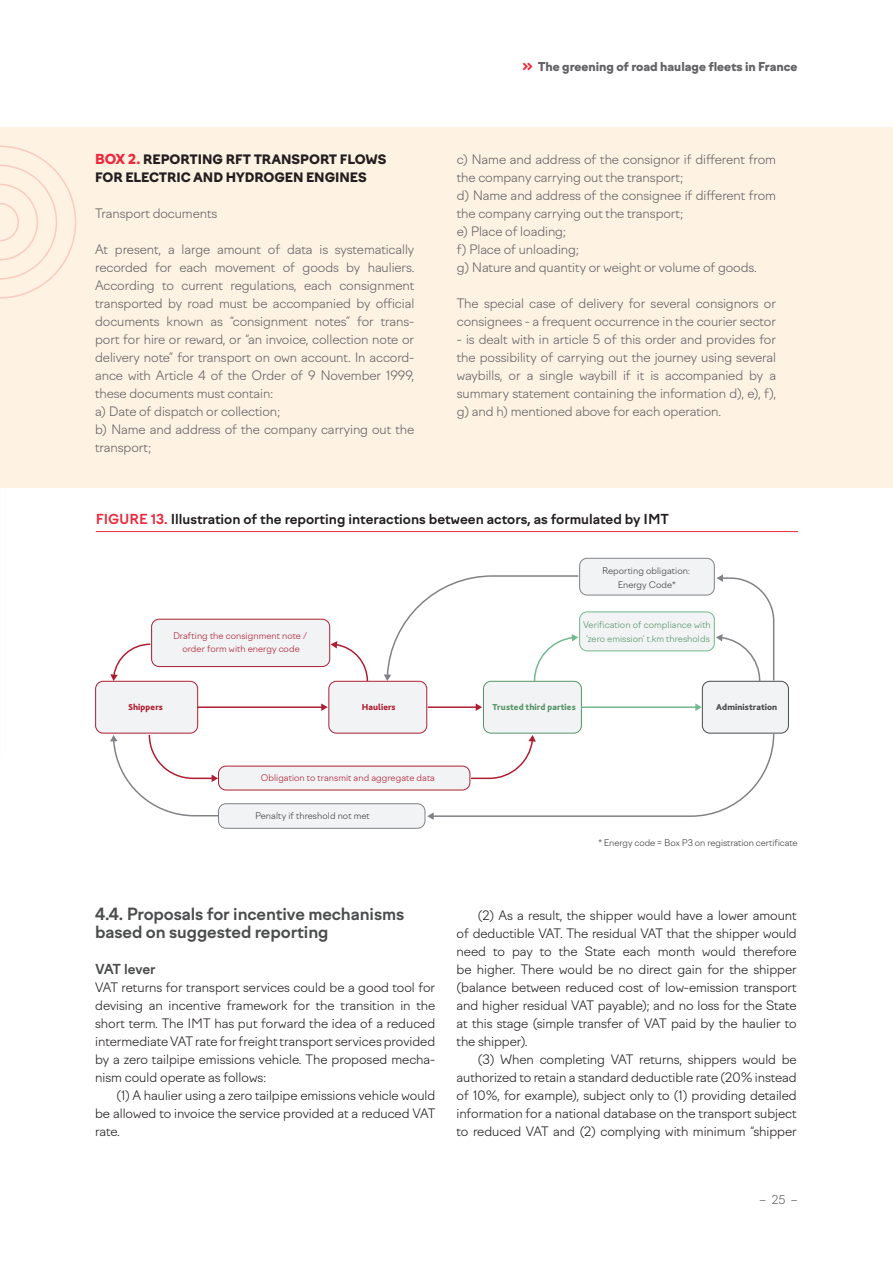
<style>
.page{position:relative;width:893px;height:1263px;background:#fff}
.page>*{position:absolute;margin:0;border:0;box-sizing:border-box;transform-origin:0 0}
.t1{font:700 16.5px/18px "Factor A";letter-spacing:-.005em;color:#4b4c4d}
.t2{font:700 13.5px "Factor A";color:#231f20}
.t3{font:700 13.5px "Factor A";letter-spacing:-.01em;color:#4b4c4d}
.t4{font:300 12.75px/18px "Factor A";letter-spacing:-.005em;color:#636366}
.t5{font:300 12.75px/18px "Factor A";letter-spacing:-.005em;color:#231f20;text-align:justify}
.t6{font:900 12.75px/18px "Factor A";letter-spacing:-.01em;color:#231f20}
.t7{font:900 12px "Factor A";color:#636366}
.t8{font:300 12px "Factor A";color:#636366}
.t9{font:300 9px/13.5px "Factor A";letter-spacing:.005em;color:#3e3e3f;text-align:center}
.t10{font:300 9px/13.5px "Factor A";letter-spacing:.01em;color:#ae1e32;text-align:center}
.t11{font:300 9px/13.5px "Factor A";letter-spacing:.01em;color:#559469;text-align:center}
.t12{font:800 9px "Bliss Pro";letter-spacing:.01em;color:#559469}
.t13{font:800 9px "Bliss Pro";letter-spacing:.01em;color:#ae1e32}
.t14{font:800 9px "Bliss Pro";letter-spacing:.01em;color:#4b4c4d}
.s1{font-size:13.5px;color:#ed283c}
.s2{color:#ed283c}
</style>
<div class="page">
<div style="left:1px;top:128px;width:892px;height:360px;background:#fef2e3"></div>
<svg style="left:0;top:146px;width:76px;height:153px"></svg>
<div style="left:77px;top:486px;width:738px;height:378px;background:#fff"></div>
<hr style="left:96px;top:531px;width:702px;height:1px;background:#ed283c">
<div style="left:96px;top:681px;width:102px;height:52px;background:#f2f3f4;border-radius:8px"></div>
<div style="left:95px;top:681px;width:103px;height:52px;border:1px solid #ae1e32;border-radius:8px"></div>
<div style="left:329px;top:681px;width:98px;height:52px;background:#f2f3f4;border-radius:8px"></div>
<div style="left:328px;top:681px;width:99px;height:52px;border:1px solid #ae1e32;border-radius:8px"></div>
<div style="left:483px;top:681px;width:98px;height:52px;background:#f2f3f4;border-radius:8px"></div>
<div style="left:483px;top:681px;width:99px;height:52px;border:1px solid #559469;border-radius:8px"></div>
<div style="left:702px;top:681px;width:86px;height:52px;background:#f2f3f4;border-radius:8px"></div>
<div style="left:702px;top:681px;width:87px;height:52px;border:1px solid #4b4c4d;border-radius:8px"></div>
<div style="left:152px;top:619px;width:178px;height:47px;background:#f2f3f4;border-radius:8px"></div>
<div style="left:151px;top:619px;width:179px;height:48px;border:1px solid #ae1e32;border-radius:8px"></div>
<div style="left:580px;top:558px;width:134px;height:37px;background:#f2f3f4;border-radius:7px"></div>
<div style="left:579px;top:558px;width:136px;height:37px;border:1px solid #808285;border-radius:7px"></div>
<div style="left:580px;top:612px;width:134px;height:39px;background:#f2f3f4;border-radius:8px"></div>
<div style="left:579px;top:611px;width:136px;height:40px;border:1px solid #73b88f;border-radius:8px"></div>
<div style="left:219px;top:766px;width:251px;height:24px;background:#f2f3f4;border-radius:8px"></div>
<div style="left:218px;top:766px;width:252px;height:24px;border:1px solid #ae1e32;border-radius:8px"></div>
<svg style="left:110px;top:643px;width:42px;height:38px"></svg>
<svg style="left:716px;top:574px;width:59px;height:108px"></svg>
<svg style="left:384px;top:574px;width:196px;height:108px"></svg>
<svg style="left:427px;top:732px;width:348px;height:88px"></svg>
<svg style="left:110px;top:733px;width:110px;height:84px"></svg>
<svg style="left:331px;top:641px;width:38px;height:41px"></svg>
<hr style="left:198px;top:706px;width:124px;height:2px;background:#ae1e32">
<svg style="left:321px;top:703px;width:7px;height:8px"></svg>
<hr style="left:428px;top:706px;width:49px;height:2px;background:#ae1e32">
<svg style="left:476px;top:703px;width:6px;height:8px"></svg>
<hr style="left:581px;top:706px;width:115px;height:2px;background:#73b88f">
<svg style="left:695px;top:703px;width:7px;height:8px"></svg>
<div style="left:219px;top:804px;width:206px;height:24px;background:#f2f3f4;border-radius:8px"></div>
<div style="left:218px;top:803px;width:207px;height:26px;border:1px solid #808285;border-radius:8px"></div>
<p class="t6" style="left:95px;top:150px;width:293px"><span class="s1">BOX 2.</span> REPORTING RFT TRANSPORT FLOWS<br>FOR ELECTRIC AND HYDROGEN ENGINES</p>
<p class="t4" style="left:95px;top:204px;width:124px">Transport documents</p>
<p class="t4" style="left:95px;top:240px;width:321px">At present, a large amount of data is systematically recorded for each movement of goods by hauliers.<br>According to current regulations, each consignment transported by road must be accompanied by official documents known as “consignment notes” for trans&shy;port for hire or reward, or “an invoice, collection note or delivery note” for transport on own account. In accord&shy;ance with Article 4 of the Order of 9 November 1999, these documents must contain:<br>a) Date of dispatch or collection;<br>b) Name and address of the company carrying out the transport;</p>
<p class="t7" style="left:523px;top:60px;width:276px"><span class="s2">■●□◆●▼</span> The greening of road haulage fleets in France</p>
<p class="t4" style="left:457px;top:150px;width:321px">c) Name and address of the consignor if different from the company carrying out the transport;<br>d) Name and address of the consignee if different from the company carrying out the transport;<br>e) Place of loading;<br>f) Place of unloading;<br>g) Nature and quantity or weight or volume of goods.</p>
<p class="t4" style="left:457px;top:294px;width:321px">The special case of delivery for several consignors or consignees - a frequent occurrence in the courier sector</p>
<p class="t4" style="left:457px;top:330px;width:321px;text-align:justify">- is dealt with in article 5 of this order and provides for the possibility of carrying out the journey using several waybills, or a single waybill if it is accompanied by a summary statement containing the information d), e), f), g) and h) mentioned above for each operation.</p>
<p class="t2" style="left:96px;top:510px;width:575px"><span class="s2">FIGURE 13.</span> Illustration of the reporting interactions between actors, as formulated by IMT</p>
<p class="t10" style="left:173px;top:629px;width:136px">Drafting the consignment note / order form with energy code</p>
<p class="t9" style="left:602px;top:564px;width:89px">Reporting obligation:<br>Energy Code*</p>
<p class="t11" style="left:583px;top:618px;width:129px">Verification of compliance with ‘zero emission’ t.km thresholds</p>
<p class="t13" style="left:128px;top:701px;width:36px">Shippers</p>
<p class="t13" style="left:362px;top:701px;width:35px">Hauliers</p>
<p class="t12" style="left:493px;top:701px;width:85px">Trusted third parties</p>
<p class="t14" style="left:716px;top:701px;width:63px">Administration</p>
<p class="t10" style="left:261px;top:771px;width:176px">Obligation to transmit and aggregate data</p>
<p class="t9" style="left:255px;top:809px;width:116px">Penalty if threshold not met</p>
<p class="t9" style="left:598px;top:836px;width:201px">* Energy code = Box P3 on registration certificate</p>
<p class="t1" style="left:95px;top:905px;width:310px">4.4. Proposals for incentive mechanisms based on suggested reporting</p>
<p class="t3" style="left:95px;top:960px;width:62px">VAT lever</p>
<p class="t5" style="left:95px;top:978px;width:342px">VAT returns for transport services could be a good tool for devising an incentive framework for the transition in the short term. The IMT has put forward the idea of a reduced intermediate VAT rate for freight transport services provided by a zero tailpipe emissions vehicle. The proposed mecha&shy;nism could operate as follows:</p>
<p class="t5" style="left:95px;top:1086px;width:342px;text-indent:21px">(1) A haulier using a zero tailpipe emissions vehicle would be allowed to invoice the service provided at a reduced VAT rate.</p>
<p class="t5" style="left:457px;top:906px;width:342px;text-indent:21px">(2) As a result, the shipper would have a lower amount of deductible VAT. The residual VAT that the shipper would need to pay to the State each month would therefore be higher. There would be no direct gain for the shipper (balance between reduced cost of low-emission transport and higher residual VAT payable); and no loss for the State at this stage (simple transfer of VAT paid by the haulier to the shipper).</p>
<p class="t5" style="left:457px;top:1050px;width:342px;text-indent:21px">(3) When completing VAT returns, shippers would be authorized to retain a standard deductible rate (20% instead of 10%, for example), subject only to (1) providing detailed information for a national database on the transport subject to reduced VAT and (2) complying with minimum “shipper</p>
<p class="t8" style="left:760px;top:1193px;width:39px">–25–</p>
</div>
